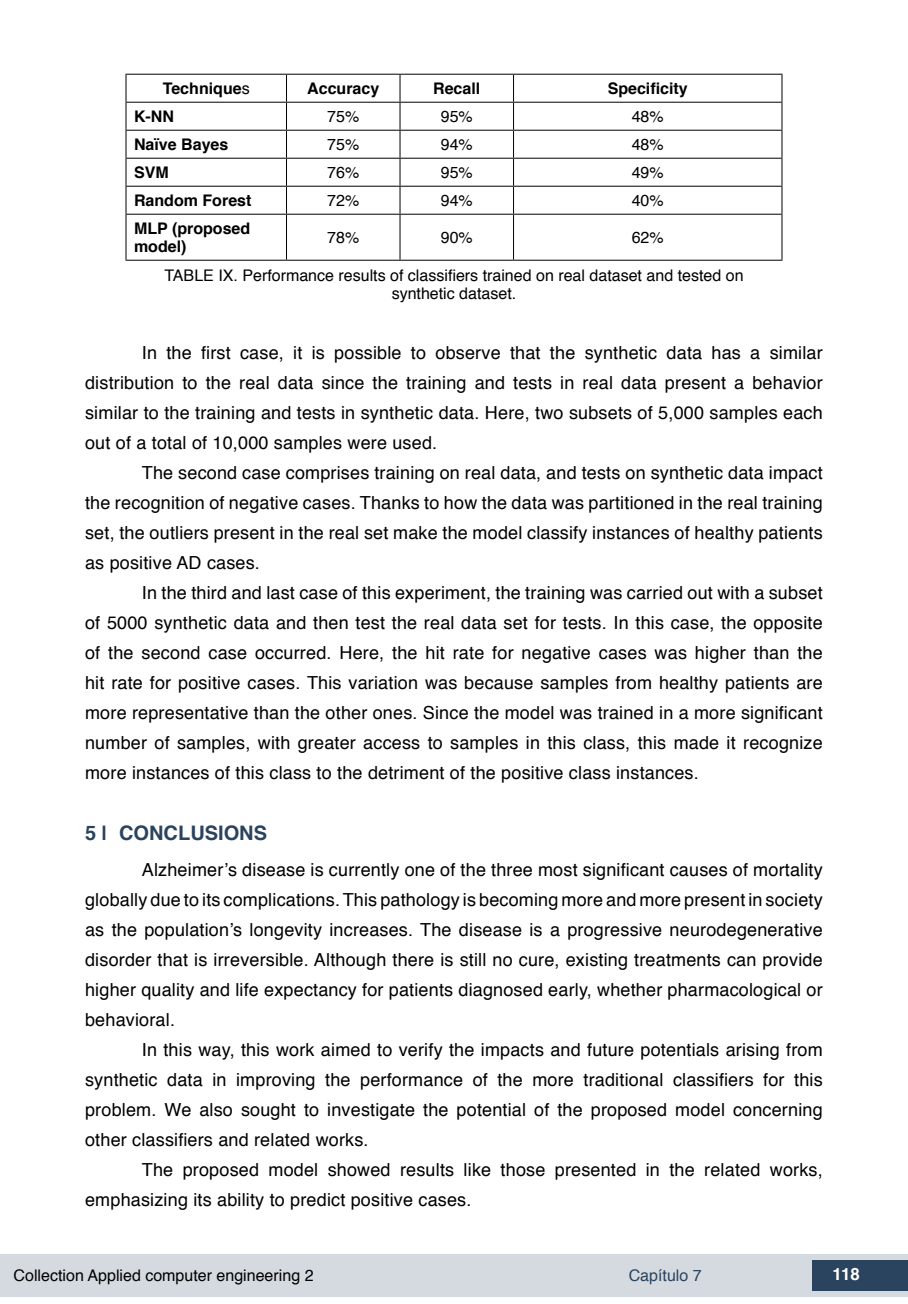
<style>
.page{position:relative;width:908px;height:1304px;background:#fff}
.page>*{position:absolute;margin:0;border:0;box-sizing:border-box;transform-origin:0 0}
.t1{font:700 20px "Helvetica";color:#2a435e}
.txt{font:18px/30px "Helvetica";letter-spacing:.01em;color:#000;text-align:justify}
.t2{font:700 16.8px "Helvetica";color:#fff}
.tab_txt{font:16px/18px "Helvetica";color:#000;text-align:center}
.tab_txt-2{font:700 16px/18px "Helvetica";color:#000}
.t3{font:16px "Helvetica";color:#2a435e}
.s1{font-weight:400}
</style>
<div class="page">
<div style="left:0;top:1254px;width:906px;height:43px;background:#d4dadf"></div>
<div style="left:812px;top:1261px;width:95px;height:30px;background:#2a435e"></div>
<hr style="left:125px;top:74px;width:161px;height:1px;background:#000">
<hr style="left:286px;top:74px;width:114px;height:1px;background:#000">
<hr style="left:400px;top:74px;width:113px;height:1px;background:#000">
<hr style="left:513px;top:74px;width:269px;height:1px;background:#000">
<hr style="left:125px;top:102px;width:161px;height:1px;background:#000">
<hr style="left:286px;top:102px;width:114px;height:1px;background:#000">
<hr style="left:400px;top:102px;width:113px;height:1px;background:#000">
<hr style="left:513px;top:102px;width:269px;height:1px;background:#000">
<hr style="left:125px;top:130px;width:161px;height:1px;background:#000">
<hr style="left:286px;top:130px;width:114px;height:1px;background:#000">
<hr style="left:400px;top:130px;width:113px;height:1px;background:#000">
<hr style="left:513px;top:130px;width:269px;height:1px;background:#000">
<hr style="left:125px;top:158px;width:161px;height:1px;background:#000">
<hr style="left:286px;top:158px;width:114px;height:1px;background:#000">
<hr style="left:400px;top:158px;width:113px;height:1px;background:#000">
<hr style="left:513px;top:158px;width:269px;height:1px;background:#000">
<hr style="left:125px;top:186px;width:161px;height:1px;background:#000">
<svg style="left:125px;top:75px;width:1px;height:139px"></svg>
<hr style="left:286px;top:186px;width:114px;height:1px;background:#000">
<svg style="left:286px;top:75px;width:1px;height:139px"></svg>
<hr style="left:400px;top:186px;width:113px;height:1px;background:#000">
<svg style="left:399px;top:75px;width:1px;height:139px"></svg>
<hr style="left:513px;top:186px;width:269px;height:1px;background:#000">
<svg style="left:513px;top:75px;width:1px;height:139px"></svg>
<svg style="left:781px;top:75px;width:1px;height:139px"></svg>
<hr style="left:125px;top:214px;width:161px;height:1px;background:#000">
<hr style="left:125px;top:215px;width:1px;height:45px;background:#000">
<hr style="left:286px;top:214px;width:114px;height:1px;background:#000">
<hr style="left:286px;top:215px;width:1px;height:45px;background:#000">
<hr style="left:400px;top:214px;width:113px;height:1px;background:#000">
<hr style="left:399px;top:215px;width:1px;height:45px;background:#000">
<hr style="left:513px;top:214px;width:269px;height:1px;background:#000">
<hr style="left:513px;top:215px;width:1px;height:45px;background:#000">
<hr style="left:781px;top:215px;width:1px;height:45px;background:#000">
<hr style="left:125px;top:260px;width:161px;height:1px;background:#000">
<hr style="left:286px;top:260px;width:114px;height:1px;background:#000">
<hr style="left:400px;top:260px;width:113px;height:1px;background:#000">
<hr style="left:513px;top:260px;width:269px;height:1px;background:#000">
<p class="tab_txt-2" style="left:163px;top:80px;width:88px">Technique<span class="s1">s</span></p>
<p class="tab_txt-2" style="left:307px;top:80px;width:74px">Accuracy</p>
<p class="tab_txt-2" style="left:433px;top:80px;width:49px">Recall</p>
<p class="tab_txt-2" style="left:607px;top:80px;width:82px">Specificity</p>
<p class="tab_txt-2" style="left:134px;top:108px;width:41px">K-NN</p>
<p class="tab_txt" style="left:327px;top:108px;width:34px">75%</p>
<p class="tab_txt" style="left:440px;top:108px;width:34px">95%</p>
<p class="tab_txt" style="left:631px;top:108px;width:34px">48%</p>
<p class="tab_txt-2" style="left:134px;top:136px;width:96px">Naïve Bayes</p>
<p class="tab_txt" style="left:327px;top:136px;width:34px">75%</p>
<p class="tab_txt" style="left:440px;top:136px;width:34px">94%</p>
<p class="tab_txt" style="left:631px;top:136px;width:34px">48%</p>
<p class="tab_txt-2" style="left:134px;top:164px;width:36px">SVM</p>
<p class="tab_txt" style="left:327px;top:164px;width:34px">76%</p>
<p class="tab_txt" style="left:440px;top:164px;width:34px">95%</p>
<p class="tab_txt" style="left:631px;top:164px;width:34px">49%</p>
<p class="tab_txt-2" style="left:134px;top:192px;width:119px">Random Forest</p>
<p class="tab_txt" style="left:327px;top:192px;width:34px">72%</p>
<p class="tab_txt" style="left:440px;top:192px;width:34px">94%</p>
<p class="tab_txt" style="left:631px;top:192px;width:34px">40%</p>
<p class="tab_txt-2" style="left:134px;top:220px;width:118px">MLP (proposed model)</p>
<p class="tab_txt" style="left:327px;top:229px;width:34px">78%</p>
<p class="tab_txt" style="left:440px;top:229px;width:34px">90%</p>
<p class="tab_txt" style="left:631px;top:229px;width:34px">62%</p>
<p class="tab_txt" style="left:164px;top:267px;width:580px">TABLE IX. Performance results of classifiers trained on real dataset and tested on synthetic dataset.</p>
<p class="txt" style="left:85px;top:338px;width:738px;text-indent:57px">In the first case, it is possible to observe that the synthetic data has a similar distribution to the real data since the training and tests in real data present a behavior similar to the training and tests in synthetic data. Here, two subsets of 5,000 samples each out of a total of 10,000 samples were used.</p>
<p class="txt" style="left:85px;top:458px;width:738px;text-indent:57px">The second case comprises training on real data, and tests on synthetic data impact the recognition of negative cases. Thanks to how the data was partitioned in the real training set, the outliers present in the real set make the model classify instances of healthy patients as positive AD cases.</p>
<p class="txt" style="left:85px;top:578px;width:738px;text-indent:57px">In the third and last case of this experiment, the training was carried out with a subset of 5000 synthetic data and then test the real data set for tests. In this case, the opposite of the second case occurred. Here, the hit rate for negative cases was higher than the hit rate for positive cases. This variation was because samples from healthy patients are more representative than the other ones. Since the model was trained in a more significant number of samples, with greater access to samples in this class, this made it recognize more instances of this class to the detriment of the positive class instances.</p>
<p class="t1" style="left:85px;top:817px;width:183px">5 | CONCLUSIONS</p>
<p class="txt" style="left:85px;top:855px;width:738px;text-indent:57px">Alzheimer’s disease is currently one of the three most significant causes of mortality globally due to its complications. This pathology is becoming more and more present in society as the population’s longevity increases. The disease is a progressive neurodegenerative disorder that is irreversible. Although there is still no cure, existing treatments can provide higher quality and life expectancy for patients diagnosed early, whether pharmacological or behavioral.</p>
<p class="txt" style="left:85px;top:1035px;width:738px;text-indent:57px">In this way, this work aimed to verify the impacts and future potentials arising from synthetic data in improving the performance of the more traditional classifiers for this problem. We also sought to investigate the potential of the proposed model concerning other classifiers and related works.</p>
<p class="txt" style="left:85px;top:1155px;width:738px;text-indent:57px">The proposed model showed results like those presented in the related works, emphasizing its ability to predict positive cases.</p>
<p class="tab_txt" style="left:14px;top:1267px;width:301px">Collection Applied computer engineering 2</p>
<p class="t3" style="left:628px;top:1263px;width:74px">Capítulo 7</p>
<p class="t2" style="left:832px;top:1261px;width:29px">118</p>
</div>
